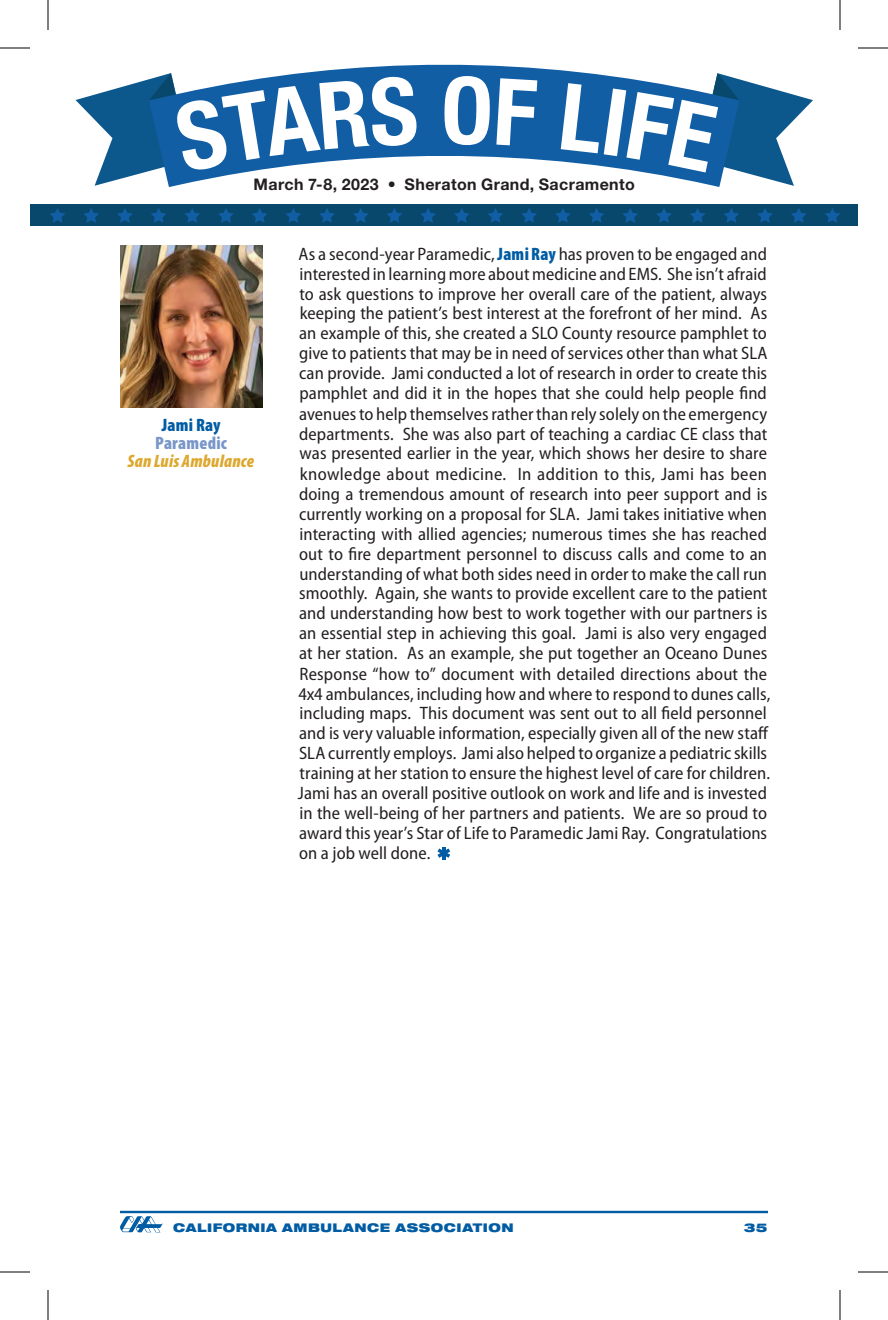
<style>
.page{position:relative;width:888px;height:1320px;background:#fff}
.page>*{position:absolute;margin:0;border:0;box-sizing:border-box;transform-origin:0 0}
.t1{font:semi-condensed 18px/20px "Myriad Pro";letter-spacing:.005em;color:#231f20}
.t2{font:italic 900 condensed 18px "Myriad Pro";letter-spacing:.015em;color:#dda82f}
.t3{font:900 condensed 18px "Myriad Pro";letter-spacing:.015em;color:#7997c9}
.t4{font:900 condensed 18px "Myriad Pro";letter-spacing:.01em;color:#015ca3}
.t5{font:700 16px "Helvetica Neue LT Pro";letter-spacing:.025em;color:#231f20}
.t6{font:900 expanded 12px "Helvetica Neue LT Pro";letter-spacing:.04em;color:#015ca3}
.s1{font-weight:900;font-stretch:condensed;color:#015ca3}
</style>
<div class="page">
<svg style="left:168px;top:64px;width:552px;height:123px"></svg>
<div style="left:30px;top:204px;width:828px;height:22px;background:#08486d"></div>
<svg style="left:50px;top:208px;width:15px;height:15px"></svg>
<svg style="left:420px;top:208px;width:16px;height:15px"></svg>
<svg style="left:387px;top:208px;width:15px;height:15px"></svg>
<svg style="left:353px;top:208px;width:16px;height:15px"></svg>
<svg style="left:319px;top:208px;width:16px;height:15px"></svg>
<svg style="left:286px;top:208px;width:15px;height:15px"></svg>
<svg style="left:252px;top:208px;width:15px;height:15px"></svg>
<svg style="left:218px;top:208px;width:16px;height:15px"></svg>
<svg style="left:185px;top:208px;width:15px;height:15px"></svg>
<svg style="left:151px;top:208px;width:15px;height:15px"></svg>
<svg style="left:117px;top:208px;width:16px;height:15px"></svg>
<svg style="left:83px;top:208px;width:16px;height:15px"></svg>
<svg style="left:454px;top:208px;width:16px;height:15px"></svg>
<svg style="left:825px;top:208px;width:15px;height:15px"></svg>
<svg style="left:791px;top:208px;width:16px;height:15px"></svg>
<svg style="left:757px;top:208px;width:16px;height:15px"></svg>
<svg style="left:724px;top:208px;width:15px;height:15px"></svg>
<svg style="left:690px;top:208px;width:15px;height:15px"></svg>
<svg style="left:656px;top:208px;width:16px;height:15px"></svg>
<svg style="left:623px;top:208px;width:15px;height:15px"></svg>
<svg style="left:589px;top:208px;width:15px;height:15px"></svg>
<svg style="left:555px;top:208px;width:16px;height:15px"></svg>
<svg style="left:521px;top:208px;width:16px;height:15px"></svg>
<svg style="left:488px;top:208px;width:15px;height:15px"></svg>
<hr style="left:120px;top:1211px;width:648px;height:2px;background:#015ca3">
<svg style="left:120px;top:1216px;width:43px;height:16px"></svg>
<hr style="left:442px;top:847px;width:4px;height:13px;background:#015ca3">
<svg style="left:437px;top:848px;width:13px;height:10px"></svg>
<img style="left:120px;top:246px;width:142px;height:161px">
<hr style="left:0;top:48px;width:30px;height:1px;background:#000">
<hr style="left:858px;top:48px;width:30px;height:1px;background:#000">
<hr style="left:0;top:1272px;width:30px;height:1px;background:#000">
<hr style="left:858px;top:1272px;width:30px;height:1px;background:#000">
<hr style="left:48px;top:0;width:1px;height:30px;background:#000">
<hr style="left:48px;top:1290px;width:1px;height:30px;background:#000">
<hr style="left:840px;top:0;width:1px;height:30px;background:#000">
<hr style="left:840px;top:1290px;width:1px;height:30px;background:#000">
<svg style="left:76px;top:73px;width:341px;height:113px"></svg>
<div style="left:444px;top:76px;width:46px;height:69px;background:#115ea5"></div>
<div style="left:496px;top:78px;width:41px;height:69px;background:#115ea5"></div>
<svg style="left:561px;top:73px;width:252px;height:113px"></svg>
<p class="t5" style="left:254px;top:174px;width:383px">March 7-8, 2023 • Sheraton Grand, Sacramento</p>
<p class="t4" style="left:162px;top:415px;width:60px">Jami Ray</p>
<p class="t3" style="left:155px;top:433px;width:73px">Paramedic</p>
<p class="t2" style="left:128px;top:452px;width:128px">San Luis Ambulance</p>
<p class="t1" style="left:298px;top:244px;width:474px">As a second-year Paramedic, <span class="s1">Jami Ray</span> has proven to be engaged and interested in learning more about medicine and EMS. She isn’t afraid to ask questions to improve her overall care of the patient, always keeping the patient’s best interest at the forefront of her mind. As an example of this, she created a SLO County resource pamphlet to give to patients that may be in need of services other than what SLA can provide. Jami conducted a lot of research in order to create this pamphlet and did it in the hopes that she could help people find avenues to help themselves rather than rely solely on the emergency departments. She was also part of teaching a cardiac CE class that was presented earlier in the year, which shows her desire to share knowledge about medicine. In addition to this, Jami has been doing a tremendous amount of research into peer support and is currently working on a proposal for SLA. Jami takes initiative when interacting with allied agencies; numerous times she has reached out to fire department personnel to discuss calls and come to an understanding of what both sides need in order to make the call run smoothly. Again, she wants to provide excellent care to the patient and understanding how best to work together with our partners is an essential step in achieving this goal. Jami is also very engaged at her station. As an example, she put together an Oceano Dunes Response “how to” document with detailed directions about the 4x4 ambulances, including how and where to respond to dunes calls, including maps. This document was sent out to all field personnel and is very valuable information, especially given all of the new staff SLA currently employs. Jami also helped to organize a pediatric skills training at her station to ensure the highest level of care for children.<br>Jami has an overall positive outlook on work and life and is invested in the well-being of her partners and patients. We are so proud to award this year’s Star of Life to Paramedic Jami Ray. Congratulations on a job well done.</p>
<p class="t6" style="left:173px;top:1220px;width:342px">CALIFORNIA AMBULANCE ASSOCIATION</p>
<p class="t6" style="left:744px;top:1220px;width:25px">35</p>
</div>
